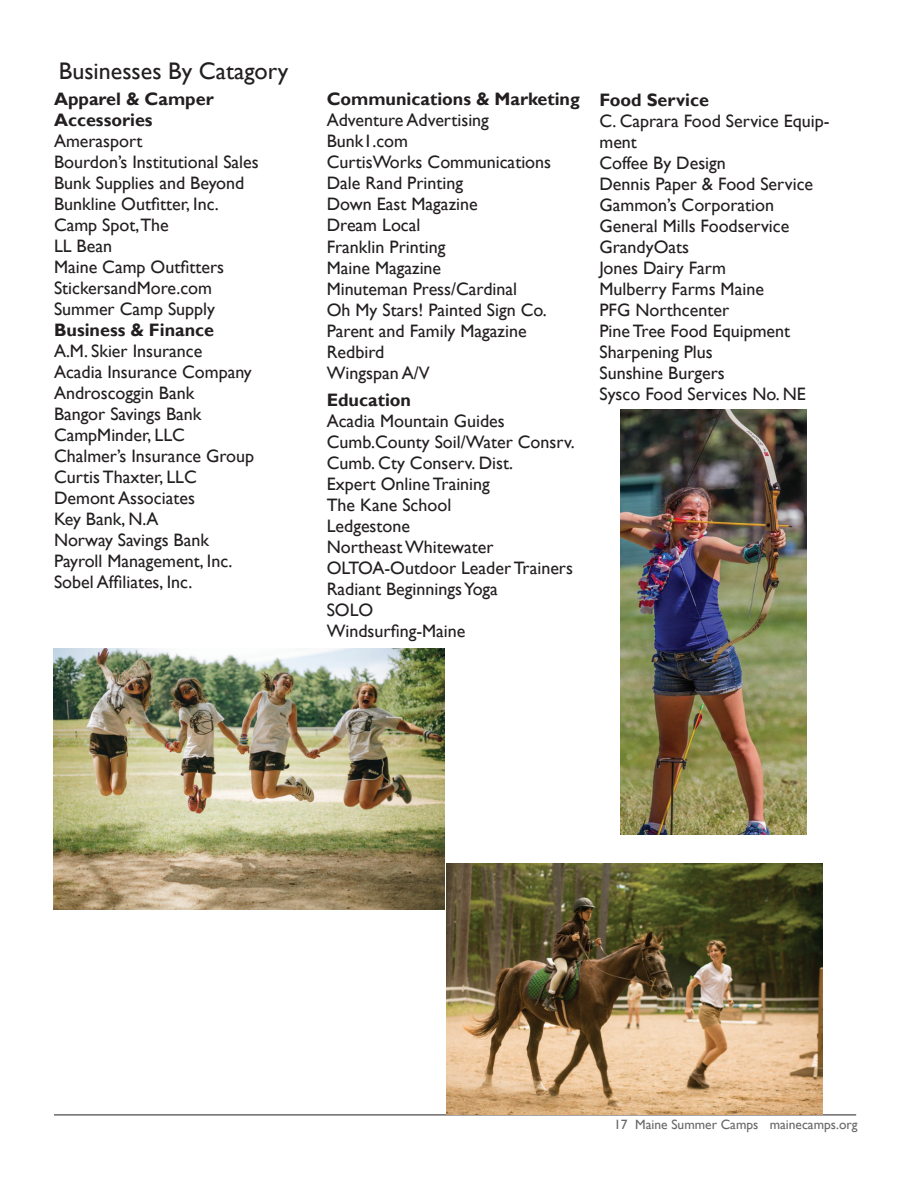
<style>
.page{position:relative;width:918px;height:1188px;background:#fff}
.page>*{position:absolute;margin:0;border:0;box-sizing:border-box;transform-origin:0 0}
.t1{font:24px "Gill Sans";color:#231f20}
.t2{font:18px/21px "Gill Sans";color:#231f20}
.t3{font:700 18px/21px "Gill Sans";color:#231f20}
.t4{font:13.5px "Gill Sans";color:#67676a}
</style>
<div class="page">
<img style="left:620px;top:409px;width:186px;height:426px">
<hr style="left:54px;top:1115px;width:802px;height:1px;background:#231f20">
<img style="left:53px;top:648px;width:392px;height:261px">
<img style="left:447px;top:864px;width:376px;height:250px">
<h1 class="t1" style="left:59px;top:57px;width:231px">Businesses By Catagory</h1>
<p class="t3" style="left:54px;top:89px;width:161px">Apparel &amp; Camper<br>Accessories</p>
<p class="t2" style="left:54px;top:131px;width:206px">Amerasport<br>Bourdon’s Institutional Sales<br>Bunk Supplies and Beyond<br>Bunkline Outfitter, Inc.<br>Camp Spot,The<br>LL Bean<br>Maine Camp Outfitters<br>StickersandMore.com<br>Summer Camp Supply</p>
<p class="t3" style="left:54px;top:320px;width:162px">Business &amp; Finance</p>
<p class="t2" style="left:54px;top:341px;width:202px">A.M. Skier Insurance<br>Acadia Insurance Company<br>Androscoggin Bank<br>Bangor Savings Bank<br>CampMinder, LLC<br>Chalmer’s Insurance Group<br>Curtis Thaxter, LLC<br>Demont Associates<br>Key Bank, N.A<br>Norway Savings Bank<br>Payroll Management, Inc.<br>Sobel Affiliates, Inc.</p>
<p class="t3" style="left:327px;top:89px;width:255px">Communications &amp; Marketing</p>
<p class="t2" style="left:327px;top:110px;width:226px">Adventure Advertising<br>Bunk1.com<br>CurtisWorks Communications<br>Dale Rand Printing<br>Down East Magazine<br>Dream Local<br>Franklin Printing<br>Maine Magazine<br>Minuteman Press/Cardinal<br>Oh My Stars! Painted Sign Co.<br>Parent and Family Magazine<br>Redbird<br>Wingspan A/V</p>
<p class="t3" style="left:327px;top:390px;width:86px">Education</p>
<p class="t2" style="left:327px;top:411px;width:250px">Acadia Mountain Guides<br>Cumb.County Soil/Water Consrv.<br>Cumb. Cty Conserv. Dist.<br>Expert Online Training<br>The Kane School<br>Ledgestone<br>Northeast Whitewater<br>OLTOA-Outdoor Leader Trainers<br>Radiant Beginnings Yoga<br>SOLO<br>Windsurfing-Maine</p>
<p class="t3" style="left:599px;top:90px;width:111px">Food Service</p>
<p class="t2" style="left:599px;top:110px;width:232px">C. Caprara Food Service Equip&shy;ment<br>Coffee By Design<br>Dennis Paper &amp; Food Service<br>Gammon’s Corporation<br>General Mills Foodservice<br>GrandyOats<br>Jones Dairy Farm<br>Mulberry Farms Maine<br>PFG Northcenter<br>Pine Tree Food Equipment<br>Sharpening Plus<br>Sunshine Burgers<br>Sysco Food Services No. NE</p>
<p class="t4" style="left:614px;top:1117px;width:245px">17 Maine Summer Camps mainecamps.org</p>
</div>
